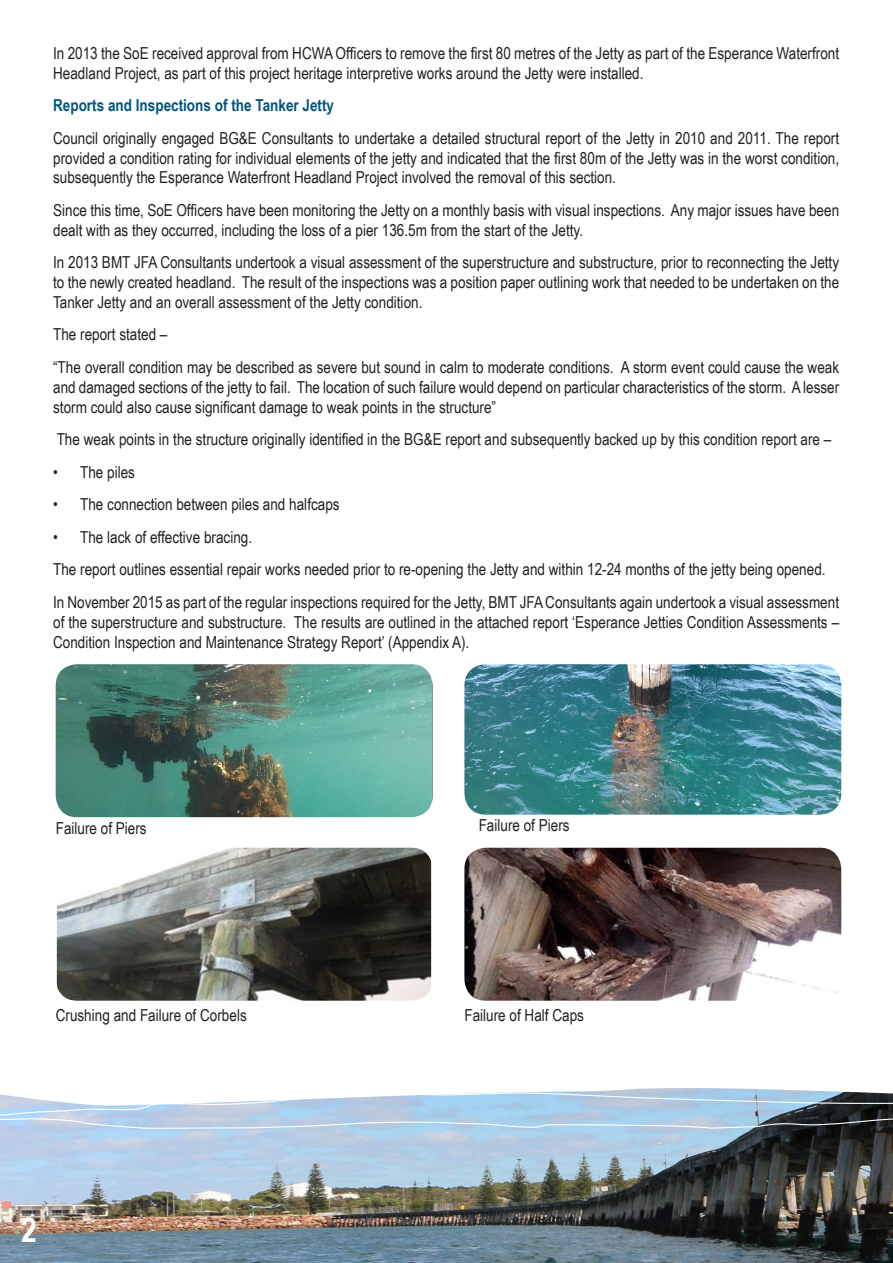
<style>
.page{position:relative;width:893px;height:1263px;background:#fff}
.page>*{position:absolute;margin:0;border:0;box-sizing:border-box;transform-origin:0 0}
.t1{font:700 34.5px "Arial Narrow";color:#fff}
.Body{font:16.5px/19.8px "Arial Narrow";color:#231f20;text-align:justify}
.Body-2{font:700 16.5px "Arial Narrow";color:#00567c}
</style>
<div class="page">
<img style="left:0;top:1088px;width:893px;height:175px">
<svg style="left:0;top:1092px;width:893px;height:37px;background:#aec3d6"></svg>
<img style="left:56px;top:664px;width:377px;height:153px">
<img style="left:464px;top:664px;width:377px;height:151px">
<img style="left:56px;top:848px;width:376px;height:153px">
<img style="left:464px;top:848px;width:377px;height:153px">
<p class="Body" style="left:53px;top:42px;width:787px">In 2013 the SoE received approval from HCWA Officers to remove the first 80 metres of the Jetty as part of the Esperance Waterfront<br>Headland Project, as part of this project heritage interpretive works around the Jetty were installed.</p>
<p class="Body-2" style="left:53px;top:93px;width:282px">Reports and Inspections of the Tanker Jetty</p>
<p class="Body" style="left:53px;top:127px;width:788px">Council originally engaged BG&amp;E Consultants to undertake a detailed structural report of the Jetty in 2010 and 2011. The report provided a condition rating for individual elements of the jetty and indicated that the first 80m of the Jetty was in the worst condition, subsequently the Esperance Waterfront Headland Project involved the removal of this section.</p>
<p class="Body" style="left:53px;top:200px;width:787px">Since this time, SoE Officers have been monitoring the Jetty on a monthly basis with visual inspections. Any major issues have been dealt with as they occurred, including the loss of a pier 136.5m from the start of the Jetty.</p>
<p class="Body" style="left:53px;top:252px;width:788px">In 2013 BMT JFA Consultants undertook a visual assessment of the superstructure and substructure, prior to reconnecting the Jetty to the newly created headland. The result of the inspections was a position paper outlining work that needed to be undertaken on the Tanker Jetty and an overall assessment of the Jetty condition.</p>
<p class="Body" style="left:53px;top:324px;width:116px">The report stated –</p>
<p class="Body" style="left:53px;top:357px;width:788px">“The overall condition may be described as severe but sound in calm to moderate conditions. A storm event could cause the weak and damaged sections of the jetty to fail. The location of such failure would depend on particular characteristics of the storm. A lesser storm could also cause significant damage to weak points in the structure”</p>
<p class="Body" style="left:57px;top:429px;width:776px">The weak points in the structure originally identified in the BG&amp;E report and subsequently backed up by this condition report are –</p>
<p class="Body" style="left:53px;top:461px;width:83px">• The piles</p>
<p class="Body" style="left:53px;top:494px;width:288px">• The connection between piles and halfcaps</p>
<p class="Body" style="left:53px;top:526px;width:201px">• The lack of effective bracing.</p>
<p class="Body" style="left:53px;top:559px;width:774px">The report outlines essential repair works needed prior to re-opening the Jetty and within 12-24 months of the jetty being opened.</p>
<p class="Body" style="left:53px;top:592px;width:787px">In November 2015 as part of the regular inspections required for the Jetty, BMT JFA Consultants again undertook a visual assessment of the superstructure and substructure. The results are outlined in the attached report ‘Esperance Jetties Condition Assessments – Condition Inspection and Maintenance Strategy Report’ (Appendix A).</p>
<p class="Body" style="left:56px;top:818px;width:92px">Failure of Piers</p>
<p class="Body" style="left:479px;top:815px;width:92px">Failure of Piers</p>
<p class="Body" style="left:56px;top:1004px;width:193px">Crushing and Failure of Corbels</p>
<p class="Body" style="left:464px;top:1004px;width:121px">Failure of Half Caps</p>
<p class="t1" style="left:21px;top:1203px;width:17px">2</p>
</div>
